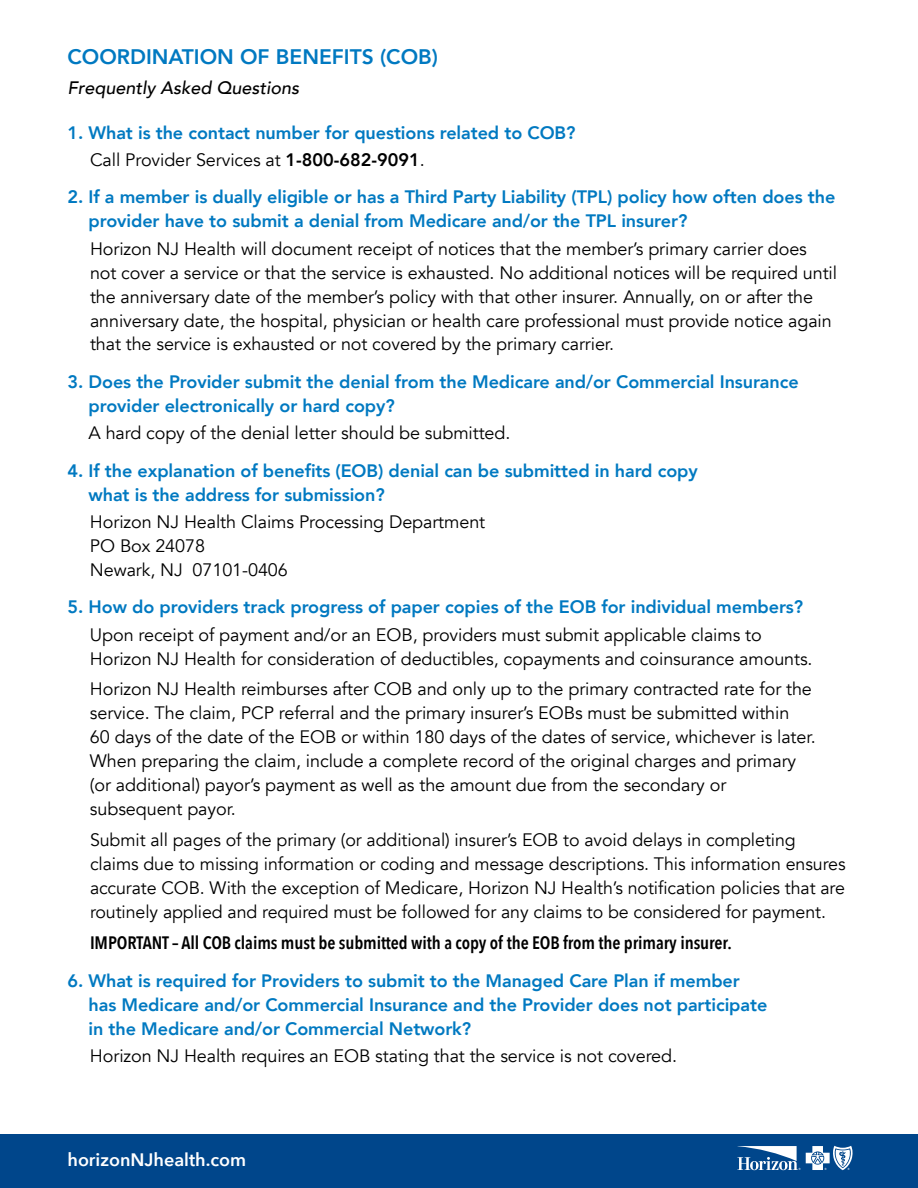
<style>
.page{position:relative;width:918px;height:1188px;background:#fff}
.page>*{position:absolute;margin:0;border:0;box-sizing:border-box;transform-origin:0 0}
.t1{font:800 21px "Avenir";color:#0079c1}
.t2{font:18px/24px "Avenir";letter-spacing:-.005em;color:#000}
.t3{font:800 18px/24px "Avenir";letter-spacing:-.005em;color:#0079c1}
.t4{font:600 18px "Avenir Next Condensed";letter-spacing:-.005em;color:#000}
.t5{font:italic 500 18px "Avenir";color:#000}
.t6{font:600 18px "Avenir Next";color:#fff}
.s1{font-weight:400;color:#000}
.s2{color:#000}
</style>
<div class="page">
<div style="left:0;top:1134px;width:918px;height:54px;background:#00468b"></div>
<svg style="left:737px;top:1146px;width:116px;height:24px"></svg>
<p class="t1" style="left:68px;top:40px;width:372px">COORDINATION OF BENEFITS (COB)</p>
<p class="t5" style="left:68px;top:77px;width:233px">Frequently Asked Questions</p>
<p class="t3" style="left:90px;top:119px;width:487px;line-height:27.3px;text-indent:-22px">1. What is the contact number for questions related to COB?<br><span class="s1">Call Provider Services at</span> <span class="s2">1-800-682-9091</span><span class="s1">.</span></p>
<p class="t3" style="left:89px;top:185px;width:748px;text-indent:-21px">2. If a member is dually eligible or has a Third Party Liability (TPL) policy how often does the provider have to submit a denial from Medicare and/or the TPL insurer?</p>
<p class="t2" style="left:90px;top:237px;width:749px">Horizon NJ Health will document receipt of notices that the member’s primary carrier does not cover a service or that the service is exhausted. No additional notices will be required until the anniversary date of the member’s policy with that other insurer. Annually, on or after the anniversary date, the hospital, physician or health care professional must provide notice again that the service is exhausted or not covered by the primary carrier.</p>
<p class="t3" style="left:89px;top:370px;width:712px;text-indent:-21px">3. Does the Provider submit the denial from the Medicare and/or Commercial Insurance provider electronically or hard copy?</p>
<p class="t2" style="left:89px;top:421px;width:423px">A hard copy of the denial letter should be submitted.</p>
<p class="t3" style="left:89px;top:458px;width:611px;text-indent:-21px">4. If the explanation of benefits (EOB) denial can be submitted in hard copy what is the address for submission?</p>
<p class="t2" style="left:90px;top:510px;width:397px">Horizon NJ Health Claims Processing Department<br>PO Box 24078<br>Newark, NJ 07101-0406</p>
<p class="t3" style="left:67px;top:595px;width:737px">5. How do providers track progress of paper copies of the EOB for individual members?</p>
<p class="t2" style="left:90px;top:623px;width:724px">Upon receipt of payment and/or an EOB, providers must submit applicable claims to<br>Horizon NJ Health for consideration of deductibles, copayments and coinsurance amounts.</p>
<p class="t2" style="left:90px;top:678px;width:727px">Horizon NJ Health reimburses after COB and only up to the primary contracted rate for the service. The claim, PCP referral and the primary insurer’s EOBs must be submitted within<br>60 days of the date of the EOB or within 180 days of the dates of service, whichever is later.<br>When preparing the claim, include a complete record of the original charges and primary (or additional) payor’s payment as well as the amount due from the secondary or subsequent payor.</p>
<p class="t2" style="left:90px;top:828px;width:757px">Submit all pages of the primary (or additional) insurer’s EOB to avoid delays in completing claims due to missing information or coding and message descriptions. This information ensures accurate COB. With the exception of Medicare, Horizon NJ Health’s notification policies that are routinely applied and required must be followed for any claims to be considered for payment.</p>
<p class="t4" style="left:90px;top:927px;width:644px">IMPORTANT – All COB claims must be submitted with a copy of the EOB from the primary insurer.</p>
<p class="t3" style="left:89px;top:968px;width:680px;text-indent:-21px">6. What is required for Providers to submit to the Managed Care Plan if member has Medicare and/or Commercial Insurance and the Provider does not participate in the Medicare and/or Commercial Network?</p>
<p class="t2" style="left:90px;top:1044px;width:589px">Horizon NJ Health requires an EOB stating that the service is not covered.</p>
<p class="t6" style="left:68px;top:1144px;width:180px">horizonNJhealth.com</p>
</div>
